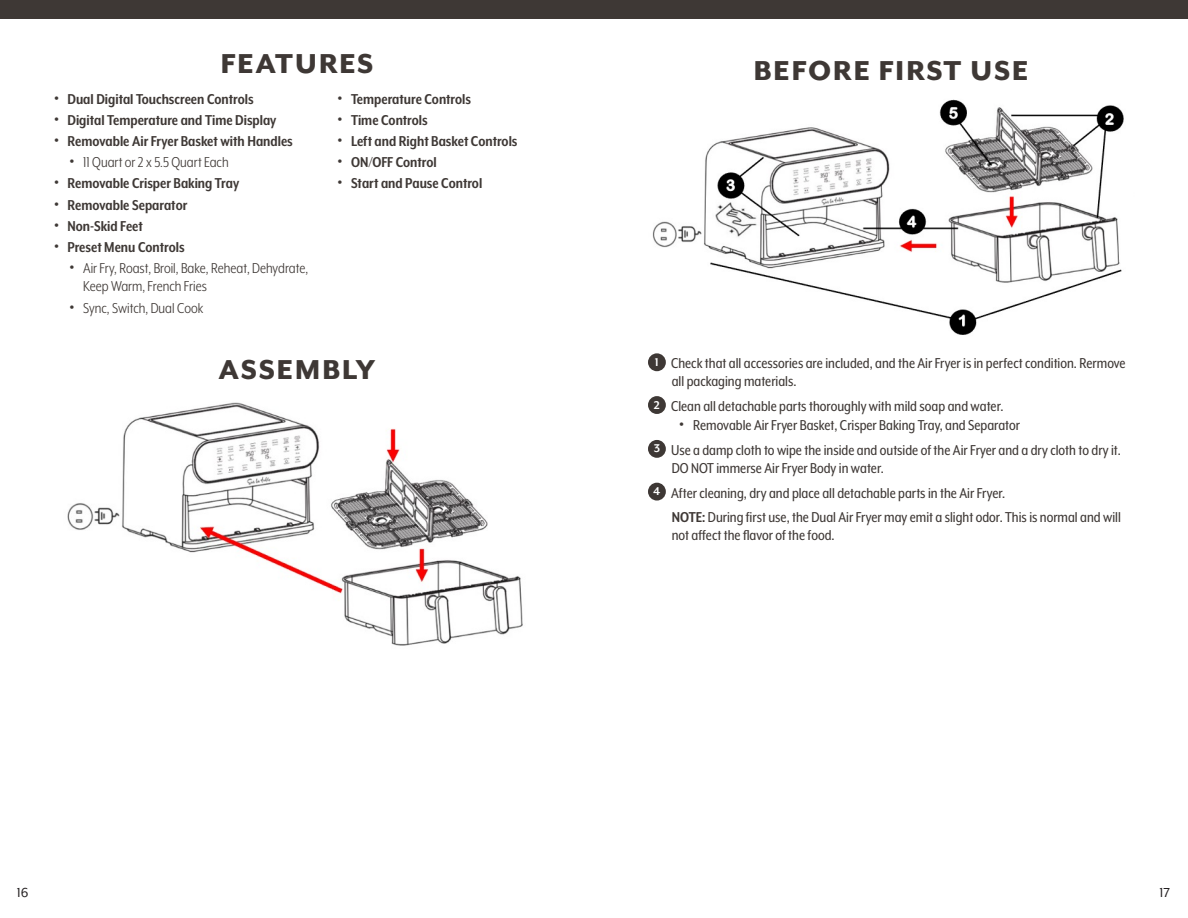
<style>
.page{position:relative;width:1188px;height:918px;background:#fff}
.page>*{position:absolute;margin:0;border:0;box-sizing:border-box;transform-origin:0 0}
.t1{font:800 31.5px "Mr Eaves Mod OT";letter-spacing:.05em;color:#3e3835}
.t2{font:16.5px/18px "Mr Eaves XL Mod Nar OT";color:#3e3835}
.t3{font:700 16.5px "Mr Eaves XL Mod Nar OT";color:#3e3835}
.t4{font:16.5px/18px "Mr Eaves XL Mod Nar OT";color:#3e3835}
.t5{font:15px "Mr Eaves Mod OT";color:#231f20}
.t6{font:700 12.9px "Mr Eaves Mod OT";color:#fff}
.s1{font-size:21px}
.s2{font-weight:700;font-size:21px}
.s3{font-weight:700}
</style>
<div class="page">
<div style="left:0;top:0;width:1188px;height:18px;background:#3e3835"></div>
<img style="left:67px;top:402px;width:456px;height:244px">
<div style="left:648px;top:353px;width:18px;height:18px;background:#3e3835;border-radius:50%"></div>
<div style="left:648px;top:396px;width:18px;height:18px;background:#3e3835;border-radius:50%"></div>
<div style="left:648px;top:440px;width:18px;height:18px;background:#3e3835;border-radius:50%"></div>
<div style="left:648px;top:483px;width:18px;height:18px;background:#3e3835;border-radius:50%"></div>
<img style="left:652px;top:99px;width:472px;height:236px">
<p class="t1" style="left:220px;top:45px;width:155px">FEATURES</p>
<p class="t3" style="left:54px;top:90px;width:201px"><span class="s1">•</span> Dual Digital Touchscreen Controls</p>
<p class="t3" style="left:54px;top:111px;width:224px"><span class="s1">•</span> Digital Temperature and Time Display</p>
<p class="t3" style="left:54px;top:132px;width:240px"><span class="s1">•</span> Removable Air Fryer Basket with Handles</p>
<p class="t4" style="left:70px;top:153px;width:161px"><span class="s2">•</span> 11 Quart or 2 x 5.5 Quart Each</p>
<p class="t3" style="left:54px;top:175px;width:187px"><span class="s1">•</span> Removable Crisper Baking Tray</p>
<p class="t3" style="left:54px;top:196px;width:135px"><span class="s1">•</span> Removable Separator</p>
<p class="t3" style="left:54px;top:217px;width:90px"><span class="s1">•</span> Non-Skid Feet</p>
<p class="t3" style="left:54px;top:238px;width:132px"><span class="s1">•</span> Preset Menu Controls</p>
<p class="t4" style="left:83px;top:259px;width:227px;text-indent:-14px"><span class="s2">•</span> Air Fry, Roast, Broil, Bake, Reheat, Dehydrate,<br>Keep Warm, French Fries</p>
<p class="t4" style="left:70px;top:298px;width:135px"><span class="s2">•</span> Sync, Switch, Dual Cook</p>
<p class="t3" style="left:338px;top:90px;width:135px"><span class="s1">•</span> Temperature Controls</p>
<p class="t3" style="left:338px;top:111px;width:92px"><span class="s1">•</span> Time Controls</p>
<p class="t3" style="left:338px;top:132px;width:182px"><span class="s1">•</span> Left and Right Basket Controls</p>
<p class="t3" style="left:338px;top:153px;width:101px"><span class="s1">•</span> ON/OFF Control</p>
<p class="t3" style="left:338px;top:175px;width:146px"><span class="s1">•</span> Start and Pause Control</p>
<p class="t1" style="left:219px;top:351px;width:158px">ASSEMBLY</p>
<p class="t1" style="left:753px;top:53px;width:277px">BEFORE FIRST USE</p>
<p class="t6" style="left:655px;top:355px;width:6px">1</p>
<p class="t2" style="left:671px;top:354px;width:456px">Check that all accessories are included, and the Air Fryer is in perfect condition. Rermove all packaging materials.</p>
<p class="t6" style="left:654px;top:397px;width:8px">2</p>
<p class="t2" style="left:671px;top:397px;width:334px">Clean all detachable parts thoroughly with mild soap and water.</p>
<p class="t2" style="left:679px;top:416px;width:343px"><span class="s2">•</span> Removable Air Fryer Basket, Crisper Baking Tray, and Separator</p>
<p class="t6" style="left:654px;top:441px;width:8px">3</p>
<p class="t2" style="left:671px;top:441px;width:451px">Use a damp cloth to wipe the inside and outside of the Air Fryer and a dry cloth to dry it.<br>DO NOT immerse Air Fryer Body in water.</p>
<p class="t6" style="left:653px;top:484px;width:9px">4</p>
<p class="t2" style="left:671px;top:483px;width:336px">After cleaning, dry and place all detachable parts in the Air Fryer.</p>
<p class="t2" style="left:672px;top:508px;width:451px"><span class="s3">NOTE:</span> During first use, the Dual Air Fryer may emit a slight odor. This is normal and will not affect the flavor of the food.</p>
<p class="t5" style="left:17px;top:884px;width:13px">16</p>
<p class="t5" style="left:1159px;top:884px;width:12px">17</p>
</div>
